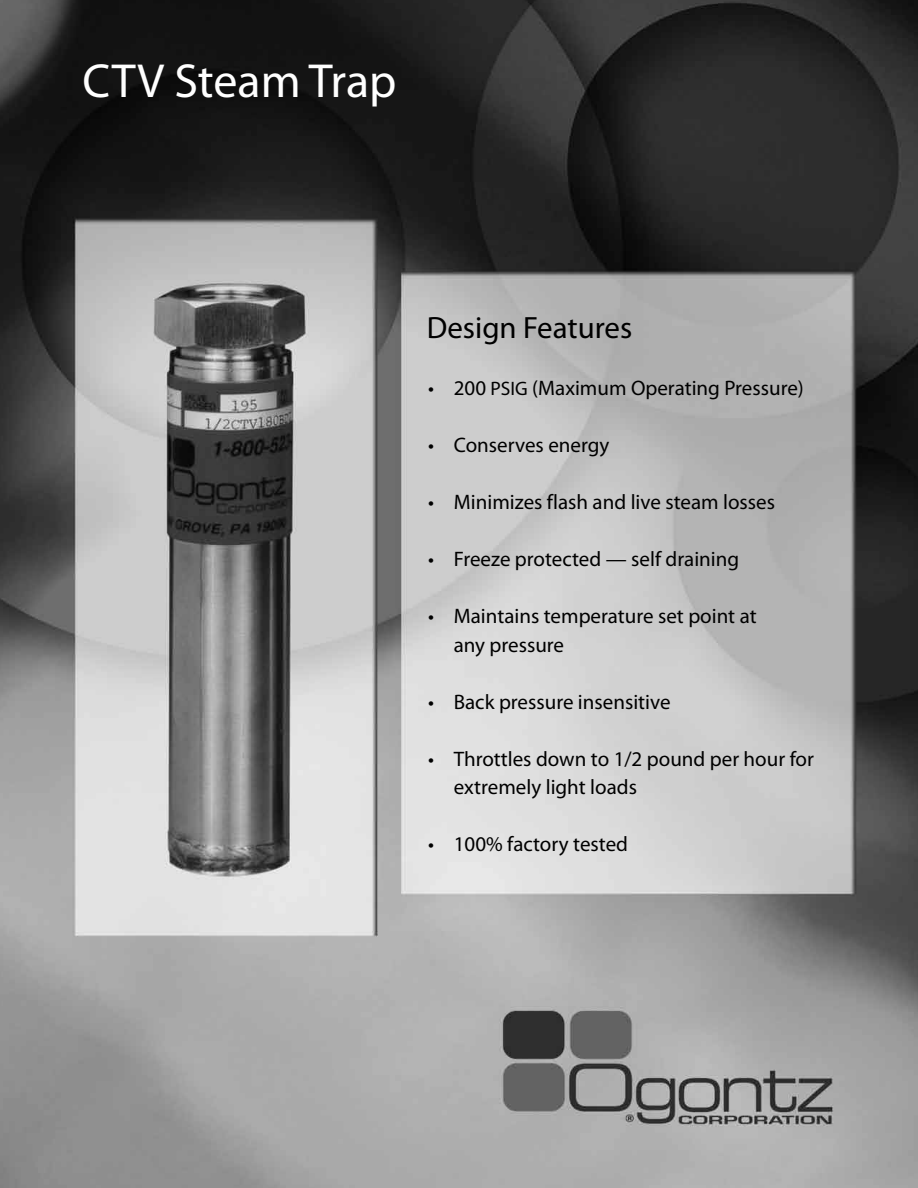
<style>
.page{position:relative;width:918px;height:1188px;background:#fff}
.page>*{position:absolute;margin:0;border:0;box-sizing:border-box;transform-origin:0 0}
.t1{font:48px "Myriad Pro";color:#fff}
.t2{font:30.9px "Myriad Pro";color:#000}
.t3{font:21px/28.5px "Myriad Pro";color:#000}
.s1{font-size:19.5px}
</style>
<div class="page">
<img style="left:0;top:0;width:918px;height:1188px">
<h1 class="t1" style="left:82px;top:51px;width:316px">CTV Steam Trap</h1>
<h2 class="t2" style="left:427px;top:309px;width:207px">Design Features</h2>
<p class="t3" style="left:428px;top:374px;width:377px">• 200 <span class="s1">PSIG</span> (Maximum Operating Pressure)</p>
<p class="t3" style="left:428px;top:431px;width:183px">• Conserves energy</p>
<p class="t3" style="left:428px;top:488px;width:349px">• Minimizes flash and live steam losses</p>
<p class="t3" style="left:428px;top:545px;width:313px">• Freeze protected — self draining</p>
<p class="t3" style="left:454px;top:601px;width:304px;text-indent:-26px">• Maintains temperature set point at any pressure</p>
<p class="t3" style="left:428px;top:687px;width:244px">• Back pressure insensitive</p>
<p class="t3" style="left:454px;top:744px;width:362px;text-indent:-26px">• Throttles down to 1/2 pound per hour for extremely light loads</p>
<p class="t3" style="left:428px;top:829px;width:202px">• 100% factory tested</p>
</div>
